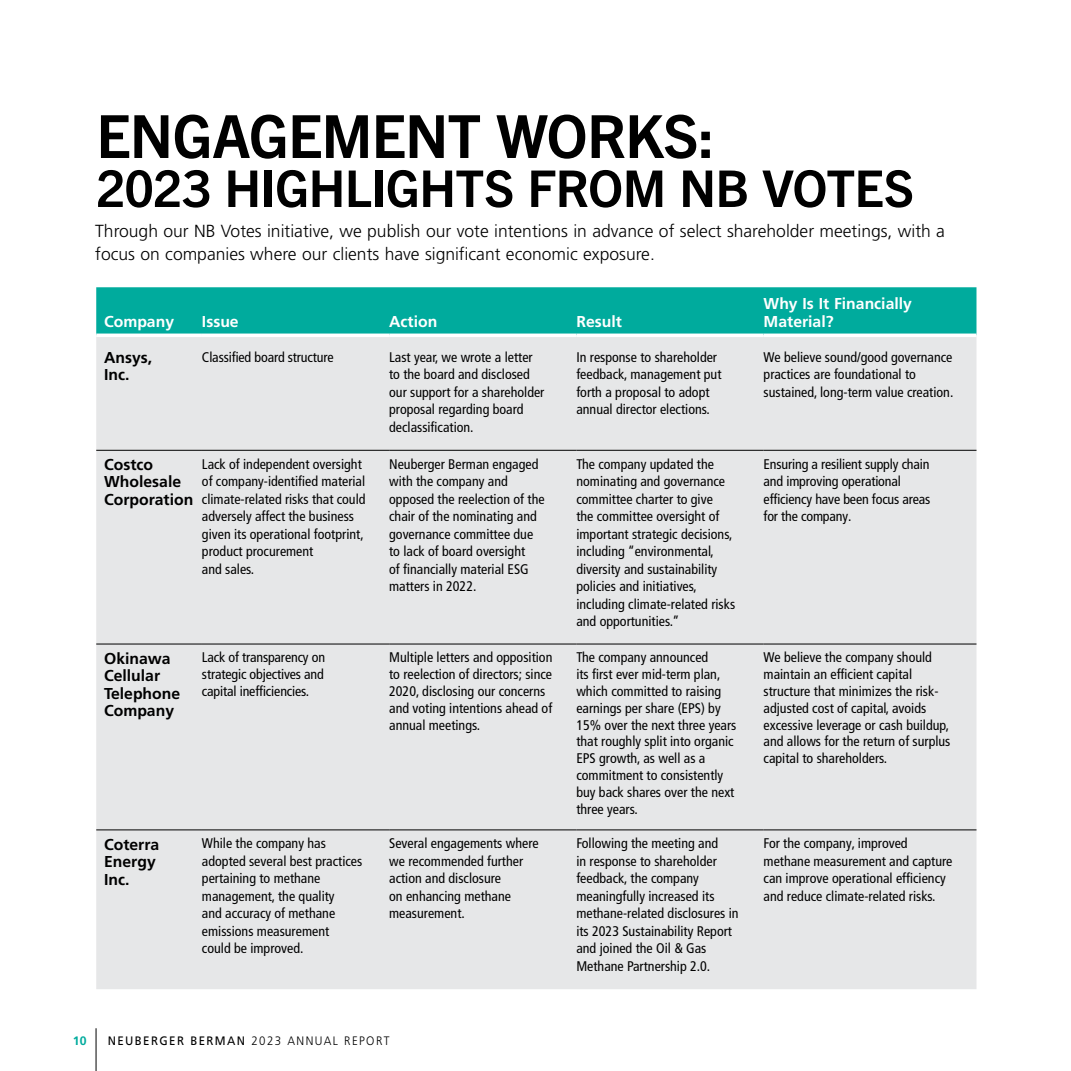
<style>
.page{position:relative;width:1071px;height:1071px;background:#fff}
.page>*{position:absolute;margin:0;border:0;box-sizing:border-box;transform-origin:0 0}
.t1{font:700 59.5px "Trade Gothic Next LT Pro";letter-spacing:-.015em;color:#000}
.t2{font:700 50.75px "Trade Gothic Next LT Pro";letter-spacing:-.015em;color:#000}
.t3{font:300 17.5px/22.8px "Frutiger LT Pro";color:#000}
.t4{font:700 15.75px/17.5px "Frutiger LT Pro";color:#000}
.t5{font:700 15.75px/18.9px "Frutiger LT Pro";color:#fff}
.t6{font:condensed 14px/17.5px "Frutiger LT Pro";color:#000}
.t7{font:300 12.25px "Frutiger LT Pro";letter-spacing:.12em;color:#000;scale:.94 1}
.t8{font:700 12.25px "Frutiger LT Pro";color:#00ab9d}
.s1{font-weight:400}
</style>
<div class="page">
<hr style="left:96px;top:1028px;width:1px;height:43px;background:#000">
<div style="left:96px;top:287px;width:880px;height:47px;background:#00ab9d"></div>
<div style="left:96px;top:337px;width:880px;height:652px;background:#e6e7e8"></div>
<hr style="left:96px;top:450px;width:106px;height:1px;background:#000">
<hr style="left:202px;top:450px;width:187px;height:1px;background:#000">
<hr style="left:389px;top:450px;width:187px;height:1px;background:#000">
<hr style="left:576px;top:450px;width:188px;height:1px;background:#000">
<hr style="left:764px;top:450px;width:213px;height:1px;background:#000">
<hr style="left:96px;top:644px;width:106px;height:1px;background:#000">
<hr style="left:202px;top:644px;width:187px;height:1px;background:#000">
<hr style="left:389px;top:644px;width:187px;height:1px;background:#000">
<hr style="left:576px;top:644px;width:188px;height:1px;background:#000">
<hr style="left:764px;top:644px;width:213px;height:1px;background:#000">
<hr style="left:96px;top:830px;width:106px;height:1px;background:#000">
<hr style="left:202px;top:830px;width:187px;height:1px;background:#000">
<hr style="left:389px;top:830px;width:187px;height:1px;background:#000">
<hr style="left:576px;top:830px;width:188px;height:1px;background:#000">
<hr style="left:764px;top:830px;width:213px;height:1px;background:#000">
<h1 class="t1" style="left:96px;top:95px;width:620px">ENGAGEMENT WORKS:</h1>
<h2 class="t2" style="left:96px;top:153px;width:819px">2023 HIGHLIGHTS FROM NB VOTES</h2>
<p class="t3" style="left:95px;top:220px;width:851px">Through our NB Votes initiative, we publish our vote intentions in advance of select shareholder meetings, with a focus on companies where our clients have significant economic exposure.</p>
<p class="t5" style="left:104px;top:313px;width:72px">Company</p>
<p class="t5" style="left:202px;top:313px;width:38px">Issue</p>
<p class="t5" style="left:389px;top:313px;width:50px">Action</p>
<p class="t5" style="left:576px;top:313px;width:47px">Result</p>
<p class="t5" style="left:764px;top:294px;width:150px">Why Is It Financially<br>Material?</p>
<p class="t4" style="left:104px;top:349px;width:50px">Ansys,<br>Inc.</p>
<p class="t6" style="left:202px;top:348px;width:133px">Classified board structure</p>
<p class="t6" style="left:389px;top:348px;width:157px">Last year, we wrote a letter to the board and disclosed our support for a shareholder proposal regarding board declassification.</p>
<p class="t6" style="left:576px;top:348px;width:147px">In response to shareholder feedback, management put forth a proposal to adopt annual director elections.</p>
<p class="t6" style="left:764px;top:348px;width:191px">We believe sound/good governance practices are foundational to sustained, long-term value creation.</p>
<p class="t4" style="left:104px;top:456px;width:91px">Costco<br>Wholesale<br>Corporation</p>
<p class="t6" style="left:202px;top:455px;width:165px">Lack of independent oversight of company-identified material climate-related risks that could adversely affect the business given its operational footprint, product procurement<br>and sales.</p>
<p class="t6" style="left:389px;top:455px;width:157px">Neuberger Berman engaged with the company and opposed the reelection of the chair of the nominating and governance committee due to lack of board oversight<br>of financially material ESG matters in 2022.</p>
<p class="t6" style="left:576px;top:455px;width:160px">The company updated the nominating and governance committee charter to give<br>the committee oversight of important strategic decisions, including “environmental, diversity and sustainability policies and initiatives, including climate-related risks and opportunities.”</p>
<p class="t6" style="left:764px;top:455px;width:168px">Ensuring a resilient supply chain and improving operational efficiency have been focus areas for the company.</p>
<p class="t4" style="left:104px;top:650px;width:78px">Okinawa<br>Cellular<br>Telephone<br>Company</p>
<p class="t6" style="left:202px;top:649px;width:125px;line-height:16.8px;text-align:justify">Lack of transparency on strategic objectives and capital inefficiencies.</p>
<p class="t6" style="left:389px;top:649px;width:165px;line-height:16.8px">Multiple letters and opposition to reelection of directors; since<br>2020, disclosing our concerns and voting intentions ahead of annual meetings.</p>
<p class="t6" style="left:576px;top:649px;width:162px;line-height:16.8px">The company announced<br>its first ever mid-term plan, which committed to raising earnings per share (EPS) by<br>15% over the next three years that roughly split into organic<br>EPS growth, as well as a commitment to consistently buy back shares over the next three years.</p>
<p class="t6" style="left:764px;top:649px;width:188px;line-height:16.8px">We believe the company should maintain an efficient capital structure that minimizes the risk&shy;adjusted cost of capital, avoids excessive leverage or cash buildup, and allows for the return of surplus capital to shareholders.</p>
<p class="t4" style="left:104px;top:835px;width:57px">Coterra<br>Energy<br>Inc.</p>
<p class="t6" style="left:202px;top:835px;width:162px">While the company has adopted several best practices pertaining to methane management, the quality<br>and accuracy of methane emissions measurement<br>could be improved.</p>
<p class="t6" style="left:389px;top:835px;width:151px">Several engagements where we recommended further action and disclosure<br>on enhancing methane measurement.</p>
<p class="t6" style="left:576px;top:835px;width:164px">Following the meeting and<br>in response to shareholder feedback, the company meaningfully increased its methane-related disclosures in its 2023 Sustainability Report and joined the Oil &amp; Gas<br>Methane Partnership 2.0.</p>
<p class="t6" style="left:764px;top:835px;width:190px">For the company, improved methane measurement and capture can improve operational efficiency and reduce climate-related risks.</p>
<p class="t8" style="left:73px;top:1034px;width:15px">10</p>
<p class="t7" style="left:108px;top:1034px;width:301px"><span class="s1">NEUBERGER BERMAN</span> 2023 ANNUAL REPORT</p>
</div>
